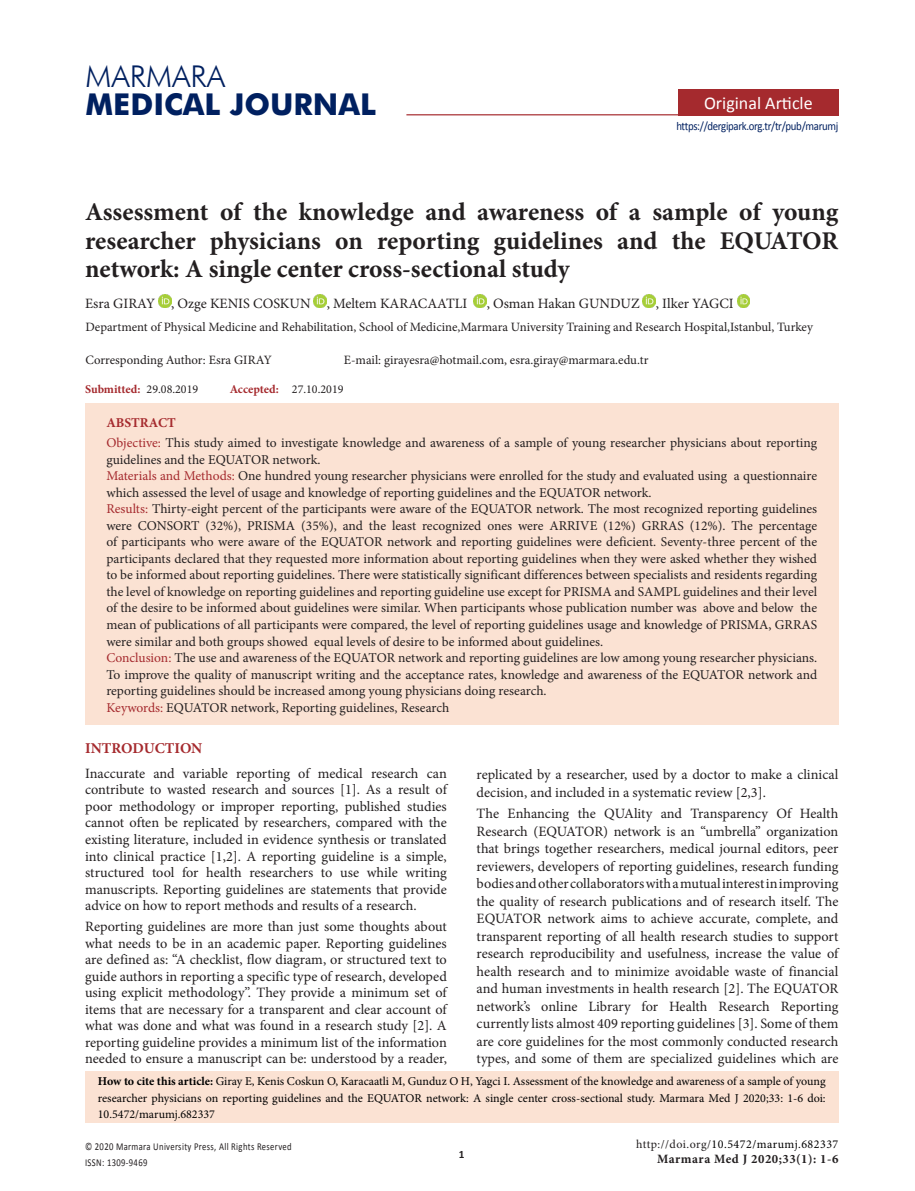
<style>
.page{position:relative;width:915px;height:1191px;background:#fff}
.page>*{position:absolute;margin:0;border:0;box-sizing:border-box;transform-origin:0 0}
.t1{font:700 30px "Futura BT";color:#002060}
.t2{font:300 30px "Futura BT";color:#002060}
.t3{font:700 25.5px/28.5px "Minion Pro";color:#231f20;text-align:justify}
.t4{font:18px "Calibri";color:#fff}
.t5{font:700 15px "Minion Pro";color:#a52a2e}
.MNormal-TR{font:14.25px/16.5px "Minion Pro";color:#231f20;text-align:justify}
.author{font:14.25px "Minion Pro";color:#231f20}
.AbstractTxtTR{font:13.5px/16.5px "Minion Pro";letter-spacing:-.005em;color:#231f20}
.AbstractH{font:700 13.5px "Minion Pro";color:#a52a2e}
.authorDetay{font:12.75px "Minion Pro";letter-spacing:-.005em;color:#231f20}
.How_to_cite_this_art{font:12.75px "Minion Pro";color:#231f20}
.t6{font:700 12.75px "Minion Pro";letter-spacing:.04em;color:#231f20}
.MNormal-TR-2{font:12px/16.5px "Minion Pro";color:#000;text-align:justify}
.t7{font:12px "Calibri";letter-spacing:-.03em;color:#002060;scale:.9 1}
.MNormal-TR-3{font:12px "Minion Pro";letter-spacing:.04em;color:#000}
.MNormal-TR-4{font:12px "Minion Pro";color:#231f20}
.MNormal-TR-5{font:700 12px "Minion Pro";letter-spacing:-.005em;color:#a52a2e}
.t8{font:700 11.25px "Calibri";color:#231f20}
.t9{font:10.5px/15.8px "Calibri";letter-spacing:.04em;color:#231f20;scale:.82 1}
.s1{color:#a52a2e}
.s2{font-weight:700}
.s3{color:#231f20}
</style>
<div class="page">
<div style="left:678px;top:89px;width:160px;height:26px;background:#a52a2e"></div>
<hr style="left:406px;top:114px;width:432px;height:1px;background:#a52a2e">
<div style="left:85px;top:403px;width:753px;height:321px;background:#fbe2d3"></div>
<svg style="left:158px;top:295px;width:13px;height:13px"></svg>
<svg style="left:314px;top:295px;width:12px;height:13px"></svg>
<svg style="left:474px;top:295px;width:12px;height:13px"></svg>
<svg style="left:642px;top:295px;width:13px;height:13px"></svg>
<svg style="left:737px;top:295px;width:12px;height:13px"></svg>
<div style="left:85px;top:1071px;width:753px;height:51px;background:#fbe2d3"></div>
<h1 class="t2" style="left:85px;top:58px;width:141px">MARMARA</h1>
<h1 class="t1" style="left:85px;top:86px;width:292px">MEDICAL JOURNAL</h1>
<p class="t4" style="left:703px;top:91px;width:110px">Original Article</p>
<p class="t7" style="left:676px;top:118px;width:181px">https://dergipark.org.tr/tr/pub/marumj</p>
<p class="t3" style="left:85px;top:198px;width:754px">Assessment of the knowledge and awareness of a sample of young researcher physicians on reporting guidelines and the EQUATOR network: A single center cross-sectional study</p>
<p class="author" style="left:85px;top:294px;width:383px">Esra GIRAY , Ozge KENIS COSKUN , Meltem KARACAATLI</p>
<p class="author" style="left:486px;top:294px;width:248px">, Osman Hakan GUNDUZ , Ilker YAGCI</p>
<p class="authorDetay" style="left:85px;top:319px;width:728px">Department of Physical Medicine and Rehabilitation, School of Medicine,Marmara University Training and Research Hospital,Istanbul, Turkey</p>
<p class="How_to_cite_this_art" style="left:85px;top:351px;width:188px">Corresponding Author: Esra GIRAY</p>
<p class="How_to_cite_this_art" style="left:344px;top:351px;width:306px">E-mail: girayesra@hotmail.com, esra.giray@marmara.edu.tr</p>
<p class="MNormal-TR-5" style="left:85px;top:380px;width:57px">Submitted:</p>
<p class="MNormal-TR-4" style="left:147px;top:381px;width:53px">29.08.2019</p>
<p class="MNormal-TR-5" style="left:230px;top:380px;width:51px">Accepted:</p>
<p class="MNormal-TR-4" style="left:292px;top:381px;width:53px">27.10.2019</p>
<p class="AbstractH" style="left:106px;top:413px;width:71px">ABSTRACT</p>
<p class="AbstractTxtTR" style="left:106px;top:435px;width:712px"><span class="s1">Objective:</span> This study aimed to investigate knowledge and awareness of a sample of young researcher physicians about reporting guidelines and the EQUATOR network.</p>
<p class="AbstractTxtTR" style="left:106px;top:468px;width:712px"><span class="s1">Materials and Methods:</span> One hundred young researcher physicians were enrolled for the study and evaluated using a questionnaire which assessed the level of usage and knowledge of reporting guidelines and the EQUATOR network.</p>
<p class="AbstractTxtTR" style="left:106px;top:501px;width:712px;text-align:justify"><span class="s1">Results:</span> Thirty-eight percent of the participants were aware of the EQUATOR network. The most recognized reporting guidelines were CONSORT (32%), PRISMA (35%), and the least recognized ones were ARRIVE (12%) GRRAS (12%). The percentage of participants who were aware of the EQUATOR network and reporting guidelines were deficient. Seventy-three percent of the participants declared that they requested more information about reporting guidelines when they were asked whether they wished to be informed about reporting guidelines. There were statistically significant differences between specialists and residents regarding the level of knowledge on reporting guidelines and reporting guideline use except for PRISMA and SAMPL guidelines and their level of the desire to be informed about guidelines were similar. When participants whose publication number was above and below the mean of publications of all participants were compared, the level of reporting guidelines usage and knowledge of PRISMA, GRRAS were similar and both groups showed equal levels of desire to be informed about guidelines.</p>
<p class="AbstractTxtTR" style="left:106px;top:649px;width:712px;text-align:justify"><span class="s1">Conclusion:</span> The use and awareness of the EQUATOR network and reporting guidelines are low among young researcher physicians.<br>To improve the quality of manuscript writing and the acceptance rates, knowledge and awareness of the EQUATOR network and reporting guidelines should be increased among young physicians doing research.</p>
<p class="AbstractTxtTR" style="left:106px;top:699px;width:344px"><span class="s1">Keywords:</span> EQUATOR network, Reporting guidelines, Research</p>
<p class="t5" style="left:85px;top:737px;width:119px">INTRODUCTION</p>
<p class="MNormal-TR" style="left:85px;top:765px;width:363px">Inaccurate and variable reporting of medical research can contribute to wasted research and sources [1]. As a result of poor methodology or improper reporting, published studies cannot often be replicated by researchers, compared with the existing literature, included in evidence synthesis or translated into clinical practice [1,2]. A reporting guideline is a simple, structured tool for health researchers to use while writing manuscripts. Reporting guidelines are statements that provide advice on how to report methods and results of a research.</p>
<p class="MNormal-TR" style="left:85px;top:918px;width:363px">Reporting guidelines are more than just some thoughts about what needs to be in an academic paper. Reporting guidelines are defined as: “A checklist, flow diagram, or structured text to guide authors in reporting a specific type of research, developed using explicit methodology’’. They provide a minimum set of items that are necessary for a transparent and clear account of what was done and what was found in a research study [2]. A reporting guideline provides a minimum list of the information needed to ensure a manuscript can be: understood by a reader,</p>
<p class="MNormal-TR" style="left:476px;top:766px;width:363px;line-height:17.5px">replicated by a researcher, used by a doctor to make a clinical decision, and included in a systematic review [2,3].</p>
<p class="MNormal-TR" style="left:476px;top:805px;width:363px;line-height:17.5px">The Enhancing the QUAlity and Transparency Of Health Research (EQUATOR) network is an “umbrella” organization that brings together researchers, medical journal editors, peer reviewers, developers of reporting guidelines, research funding bodies and other collaborators with a mutual interest in improving the quality of research publications and of research itself. The EQUATOR network aims to achieve accurate, complete, and transparent reporting of all health research studies to support research reproducibility and usefulness, increase the value of health research and to minimize avoidable waste of financial and human investments in health research [2]. The EQUATOR network’s online Library for Health Research Reporting currently lists almost 409 reporting guidelines [3]. Some of them are core guidelines for the most commonly conducted research types, and some of them are specialized guidelines which are</p>
<p class="MNormal-TR-2" style="left:98px;top:1073px;width:729px"><span class="s2">How to cite this article:</span> Giray E, Kenis Coskun O, Karacaatli M, Gunduz O H, Yagci I. Assessment of the knowledge and awareness of a sample of young researcher physicians on reporting guidelines and the EQUATOR network: A single center cross-sectional study. Marmara Med J 2020;33: 1-6 doi:<br>10.5472/marumj.682337</p>
<p class="t9" style="left:85px;top:1138px;width:253px">© 2020 Marmara University Press, All Rights Reserved<br>ISSN: 1309-9469</p>
<p class="MNormal-TR-3" style="left:635px;top:1136px;width:204px"><span class="s3">http://doi.org/</span>10.5472/marumj.682337</p>
<p class="t8" style="left:458px;top:1146px;width:7px">1</p>
<p class="t6" style="left:657px;top:1150px;width:183px">Marmara Med J 2020;33(1): 1-6</p>
</div>
